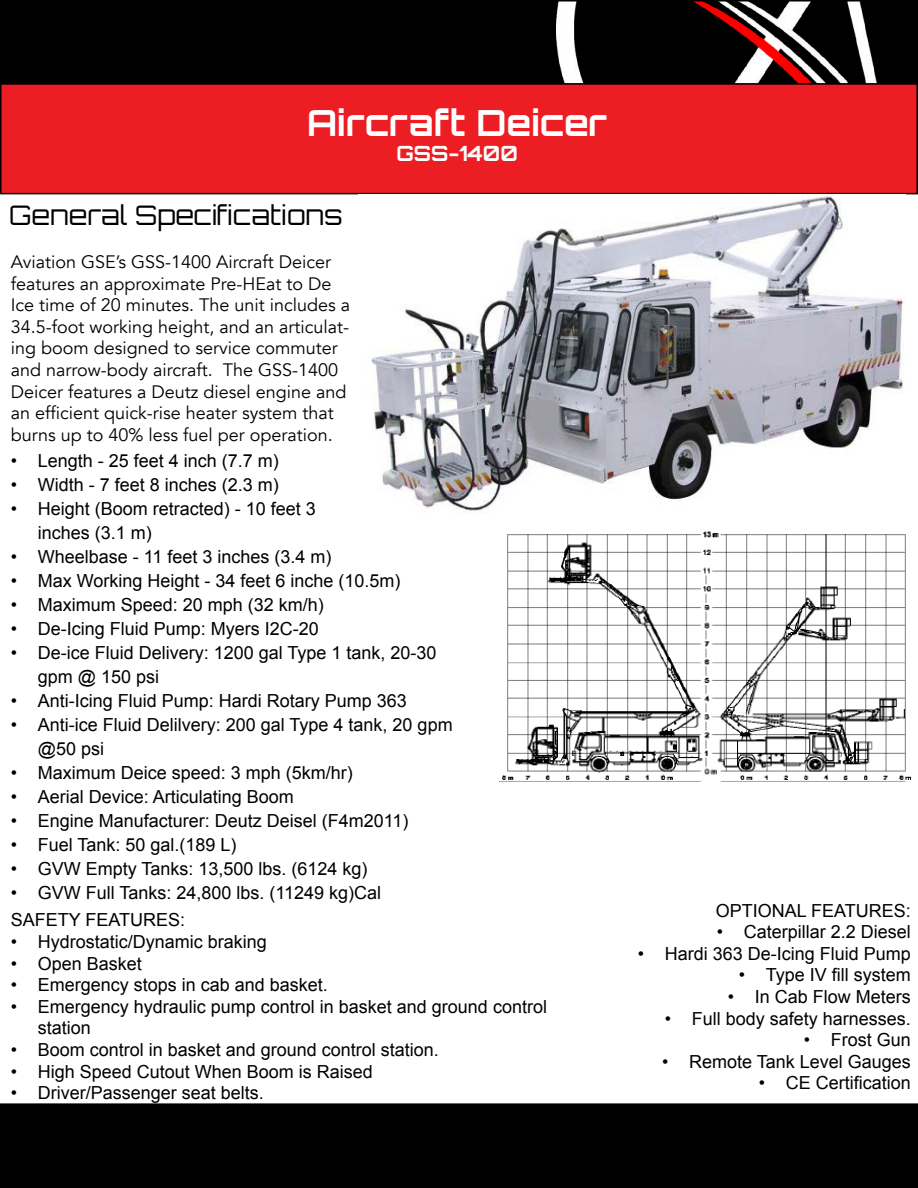
<style>
.page{position:relative;width:918px;height:1188px;background:#fff}
.page>*{position:absolute;margin:0;border:0;box-sizing:border-box;transform-origin:0 0}
.t1{font:700 36px "Orbitron";color:#fff}
.t2{font:300 27px "Orbitron";color:#000}
.t3{font:700 21px "Orbitron";color:#fff}
.t4{font:18px/24px "Arial";color:#000}
.t5{font:18px/21.6px "Avenir";color:#000}
</style>
<div class="page">
<div style="left:1px;top:1104px;width:916px;height:83px;background:#000"></div>
<div style="left:0;top:1103px;width:918px;height:85px;border:2px solid #000"></div>
<div style="left:1px;top:84px;width:916px;height:110px;background:#ed1d24"></div>
<div style="left:0;top:83px;width:918px;height:111px;border:2px solid #000"></div>
<div style="left:1px;top:1px;width:916px;height:83px;background:#000"></div>
<img style="left:556px;top:3px;width:321px;height:79px">
<div style="left:0;top:0;width:918px;height:85px;border:2px solid #000"></div>
<img style="left:371px;top:194px;width:533px;height:318px">
<img style="left:502px;top:531px;width:409px;height:249px">
<h1 class="t1" style="left:307px;top:101px;width:301px">Aircraft Deicer</h1>
<p class="t3" style="left:397px;top:141px;width:123px">GSS-1400</p>
<h2 class="t2" style="left:9px;top:198px;width:335px">General Specifications</h2>
<p class="t5" style="left:11px;top:251px;width:341px">Aviation GSE’s GSS-1400 Aircraft Deicer features an approximate Pre-HEat to De Ice time of 20 minutes. The unit includes a 34.5-foot working height, and an articulat&shy;ing boom designed to service commuter and narrow-body aircraft. The GSS-1400<br>Deicer features a Deutz diesel engine and an efficient quick-rise heater system that burns up to 40% less fuel per operation.</p>
<p class="t4" style="left:11px;top:449px;width:270px">• Length - 25 feet 4 inch (7.7 m)</p>
<p class="t4" style="left:11px;top:473px;width:270px">• Width - 7 feet 8 inches (2.3 m)</p>
<p class="t4" style="left:38px;top:497px;width:280px;text-indent:-27px">• Height (Boom retracted) - 10 feet 3 inches (3.1 m)</p>
<p class="t4" style="left:11px;top:545px;width:322px">• Wheelbase - 11 feet 3 inches (3.4 m)</p>
<p class="t4" style="left:11px;top:569px;width:391px">• Max Working Height - 34 feet 6 inche (10.5m)</p>
<p class="t4" style="left:11px;top:593px;width:315px">• Maximum Speed: 20 mph (32 km/h)</p>
<p class="t4" style="left:11px;top:617px;width:310px">• De-Icing Fluid Pump: Myers I2C-20</p>
<p class="t4" style="left:38px;top:641px;width:400px;text-indent:-27px">• De-ice Fluid Delivery: 1200 gal Type 1 tank, 20-30 gpm @ 150 psi</p>
<p class="t4" style="left:11px;top:689px;width:398px">• Anti-Icing Fluid Pump: Hardi Rotary Pump 363</p>
<p class="t4" style="left:38px;top:713px;width:416px;text-indent:-27px">• Anti-ice Fluid Delilvery: 200 gal Type 4 tank, 20 gpm @50 psi</p>
<p class="t4" style="left:11px;top:760px;width:344px">• Maximum Deice speed: 3 mph (5km/hr)</p>
<p class="t4" style="left:11px;top:784px;width:285px">• Aerial Device: Articulating Boom</p>
<p class="t4" style="left:11px;top:808px;width:399px">• Engine Manufacturer: Deutz Deisel (F4m2011)</p>
<p class="t4" style="left:11px;top:832px;width:227px">• Fuel Tank: 50 gal.(189 L)</p>
<p class="t4" style="left:11px;top:856px;width:358px">• GVW Empty Tanks: 13,500 lbs. (6124 kg)</p>
<p class="t4" style="left:11px;top:880px;width:372px">• GVW Full Tanks: 24,800 lbs. (11249 kg)Cal</p>
<p class="t4" style="left:11px;top:908px;width:176px">SAFETY FEATURES:</p>
<p class="t4" style="left:11px;top:930px;width:258px">• Hydrostatic/Dynamic braking</p>
<p class="t4" style="left:11px;top:952px;width:133px">• Open Basket</p>
<p class="t4" style="left:11px;top:973px;width:319px">• Emergency stops in cab and basket.</p>
<p class="t4" style="left:38px;top:996px;width:511px;line-height:21.6px;text-indent:-27px">• Emergency hydraulic pump control in basket and ground control station</p>
<p class="t4" style="left:11px;top:1038px;width:430px">• Boom control in basket and ground control station.</p>
<p class="t4" style="left:11px;top:1060px;width:364px">• High Speed Cutout When Boom is Raised</p>
<p class="t4" style="left:11px;top:1081px;width:255px">• Driver/Passenger seat belts.</p>
<p class="t4" style="left:716px;top:898px;width:197px">OPTIONAL FEATURES:</p>
<p class="t4" style="left:717px;top:920px;width:196px">• Caterpillar 2.2 Diesel</p>
<p class="t4" style="left:638px;top:942px;width:275px">• Hardi 363 De-Icing Fluid Pump</p>
<p class="t4" style="left:739px;top:963px;width:174px">• Type IV fill system</p>
<p class="t4" style="left:728px;top:985px;width:185px">• In Cab Flow Meters</p>
<p class="t4" style="left:665px;top:1006px;width:248px">• Full body safety harnesses.</p>
<p class="t4" style="left:804px;top:1028px;width:109px">• Frost Gun</p>
<p class="t4" style="left:662px;top:1050px;width:250px">• Remote Tank Level Gauges</p>
<p class="t4" style="left:759px;top:1071px;width:154px">• CE Certification</p>
</div>
